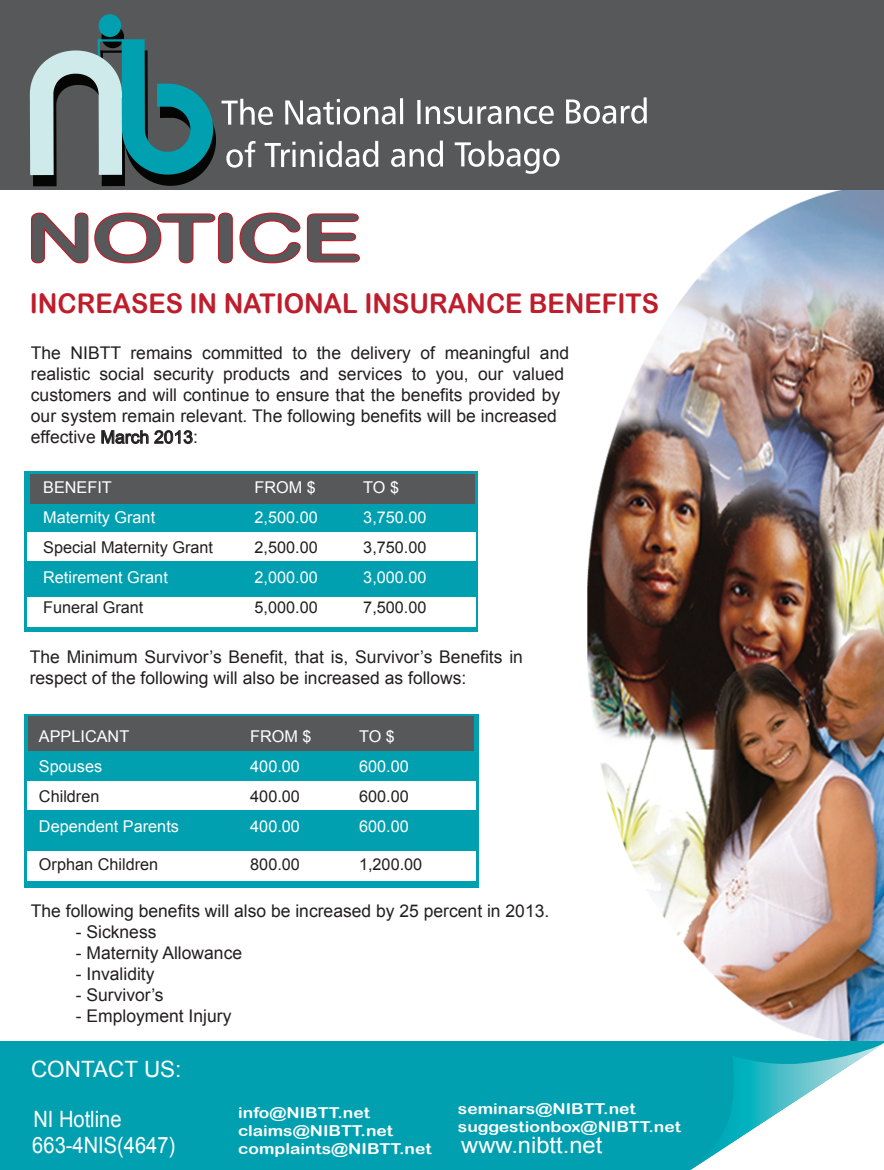
<style>
.page{position:relative;width:884px;height:1170px;background:#fff}
.page>*{position:absolute;margin:0;border:0;box-sizing:border-box;transform-origin:0 0}
.t1{font:66.88px "Arial Rounded MT Bold";letter-spacing:-.05em;color:#57585a;scale:1.4 1}
.t2{font:27.12px "Arial Rounded MT Bold";color:#be1d2c;scale:.95 1}
.t3{font:22.5px "Arial";color:#fff;scale:.89 1}
.t4{font:22.5px "Arial";color:#fff;scale:1.05 1}
.t5{font:22.5px "Arial";color:#fff}
.t6{font:17.5px/21px "Arial";color:#231f20}
.t7{font:16.25px "Arial";color:#fff}
.t8{font:16.25px "Arial";color:#231f20}
.t9{font:15px/18px "Arial Rounded MT Bold";color:#fff;scale:1.16 1}
</style>
<div class="page">
<img style="left:581px;top:186px;width:303px;height:856px">
<div style="left:24px;top:714px;width:454px;height:174px;background:#00a0b0"></div>
<div style="left:25px;top:472px;width:453px;height:160px;background:#00a0b0"></div>
<div style="left:27px;top:781px;width:448px;height:29px;background:#fff"></div>
<div style="left:27px;top:852px;width:448px;height:29px;background:#fff"></div>
<div style="left:27px;top:532px;width:448px;height:29px;background:#fff"></div>
<div style="left:27px;top:597px;width:448px;height:29px;background:#fff"></div>
<div style="left:0;top:0;width:883px;height:190px;background:#57585a"></div>
<div style="left:0;top:1042px;width:884px;height:128px;background:#00a0b0"></div>
<svg style="left:566px;top:97px;width:81px;height:27px"></svg>
<svg style="left:30px;top:14px;width:529px;height:172px"></svg>
<svg style="left:31px;top:212px;width:202px;height:52px"></svg>
<svg style="left:239px;top:212px;width:121px;height:52px"></svg>
<svg style="left:101px;top:430px;width:92px;height:14px"></svg>
<div style="left:29px;top:717px;width:445px;height:34px;background:#57585a"></div>
<div style="left:30px;top:474px;width:444px;height:29px;background:#57585a"></div>
<svg style="left:690px;top:1043px;width:194px;height:127px"></svg>
<h1 class="t1" style="left:24px;top:199px;width:243px">NOTICE</h1>
<h2 class="t2" style="left:30px;top:287px;width:664px">INCREASES IN NATIONAL INSURANCE BENEFITS</h2>
<p class="t6" style="left:31px;top:343px;width:540px">The NIBTT remains committed to the delivery of meaningful and realistic social security products and services to you, our valued customers and will continue to ensure that the benefits provided by our system remain relevant. The following benefits will be increased effective March 2013:</p>
<p class="t7" style="left:43px;top:477px;width:70px">BENEFIT</p>
<p class="t7" style="left:254px;top:477px;width:63px">FROM $</p>
<p class="t7" style="left:363px;top:477px;width:37px">TO $</p>
<p class="t7" style="left:43px;top:507px;width:113px">Maternity Grant</p>
<p class="t7" style="left:254px;top:507px;width:65px">2,500.00</p>
<p class="t7" style="left:363px;top:507px;width:65px">3,750.00</p>
<p class="t8" style="left:43px;top:537px;width:171px">Special Maternity Grant</p>
<p class="t8" style="left:254px;top:537px;width:65px">2,500.00</p>
<p class="t8" style="left:363px;top:537px;width:65px">3,750.00</p>
<p class="t7" style="left:43px;top:567px;width:126px">Retirement Grant</p>
<p class="t7" style="left:254px;top:567px;width:65px">2,000.00</p>
<p class="t7" style="left:363px;top:567px;width:65px">3,000.00</p>
<p class="t8" style="left:43px;top:597px;width:102px">Funeral Grant</p>
<p class="t8" style="left:254px;top:597px;width:65px">5,000.00</p>
<p class="t8" style="left:363px;top:597px;width:65px">7,500.00</p>
<p class="t6" style="left:30px;top:647px;width:495px">The Minimum Survivor’s Benefit, that is, Survivor’s Benefits in respect of the following will also be increased as follows:</p>
<p class="t7" style="left:39px;top:726px;width:92px">APPLICANT</p>
<p class="t7" style="left:250px;top:726px;width:63px">FROM $</p>
<p class="t7" style="left:359px;top:726px;width:37px">TO $</p>
<p class="t7" style="left:39px;top:756px;width:65px">Spouses</p>
<p class="t7" style="left:250px;top:756px;width:51px">400.00</p>
<p class="t7" style="left:359px;top:756px;width:51px">600.00</p>
<p class="t8" style="left:39px;top:786px;width:62px">Children</p>
<p class="t8" style="left:250px;top:786px;width:51px">400.00</p>
<p class="t8" style="left:359px;top:786px;width:51px">600.00</p>
<p class="t7" style="left:39px;top:816px;width:142px">Dependent Parents</p>
<p class="t7" style="left:250px;top:816px;width:51px">400.00</p>
<p class="t7" style="left:359px;top:816px;width:51px">600.00</p>
<p class="t8" style="left:39px;top:853px;width:121px">Orphan Children</p>
<p class="t8" style="left:250px;top:853px;width:51px">800.00</p>
<p class="t8" style="left:359px;top:853px;width:65px">1,200.00</p>
<p class="t6" style="left:31px;top:901px;width:520px">The following benefits will also be increased by 25 percent in 2013.</p>
<p class="t6" style="left:76px;top:922px;width:82px">- Sickness</p>
<p class="t6" style="left:76px;top:943px;width:168px">- Maternity Allowance</p>
<p class="t6" style="left:76px;top:964px;width:80px">- Invalidity</p>
<p class="t6" style="left:76px;top:985px;width:89px">- Survivor’s</p>
<p class="t6" style="left:76px;top:1006px;width:157px">- Employment Injury</p>
<p class="t5" style="left:31px;top:1054px;width:152px">CONTACT US:</p>
<p class="t3" style="left:33px;top:1104px;width:101px">NI Hotline</p>
<p class="t3" style="left:32px;top:1131px;width:162px">663-4NIS(4647)</p>
<p class="t9" style="left:238px;top:1103px;width:168px">info@NIBTT.net claims@NIBTT.net complaints@NIBTT.net</p>
<p class="t9" style="left:458px;top:1100px;width:155px">seminars@NIBTT.net</p>
<p class="t9" style="left:458px;top:1118px;width:194px">suggestionbox@NIBTT.net</p>
<p class="t4" style="left:461px;top:1131px;width:136px">www.nibtt.net</p>
</div>
